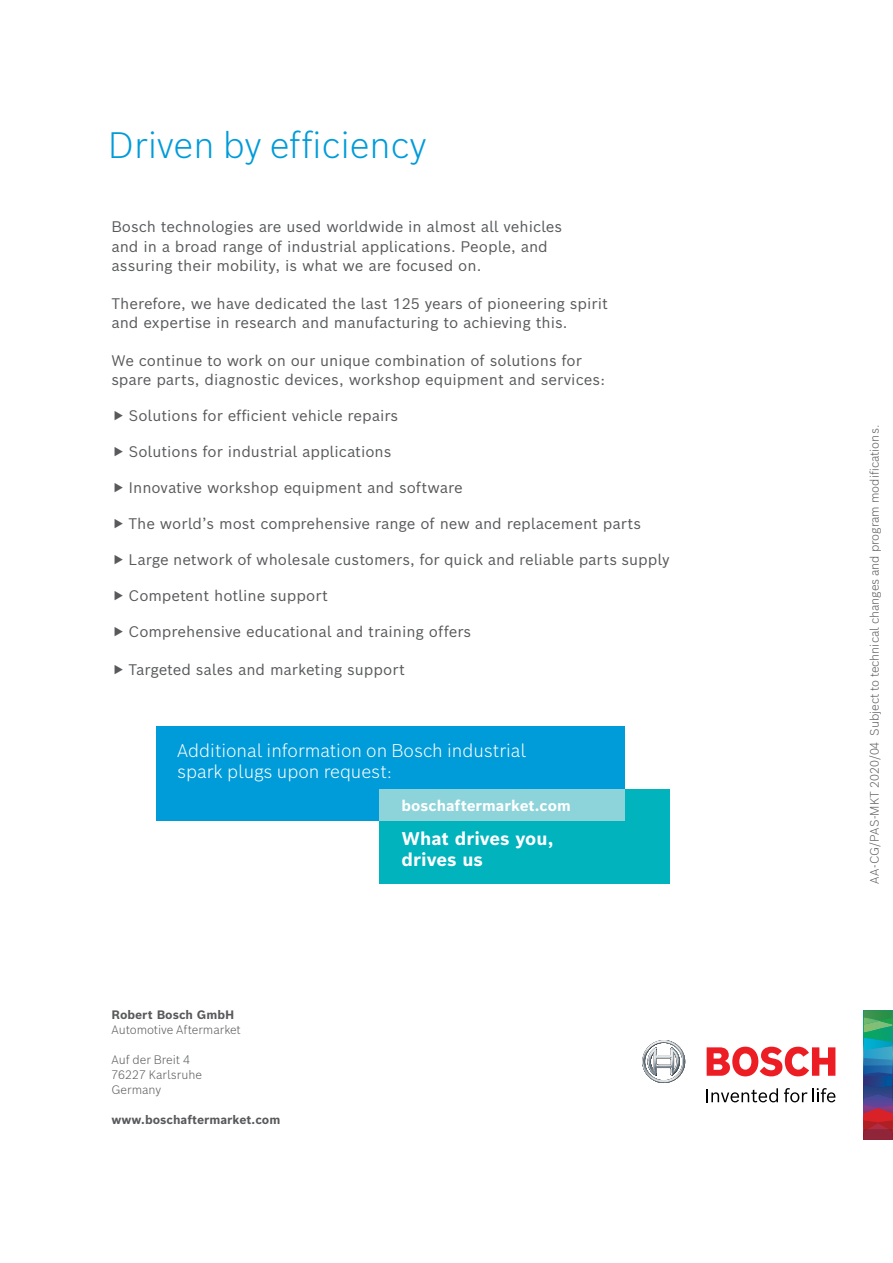
<style>
.page{position:relative;width:893px;height:1263px;background:#fff}
.page>*{position:absolute;margin:0;border:0;box-sizing:border-box;transform-origin:0 0}
.t1{font:300 36px "Bosch Sans";color:#009bd9}
.t2{font:300 18px/21px "Bosch Sans";color:#fff}
.t3{font:700 18px/21px "Bosch Sans";color:#fff}
.t4{font:15px/19.5px "Bosch Sans";color:#58595b}
.t5{font:700 15px "Bosch Sans";color:#fff}
.t6{font:300 12px/15px "Bosch Sans";color:#58595b}
.t7{font:700 12px "Bosch Sans";color:#58595b}
</style>
<div class="page">
<svg style="left:864px;top:1010px;width:29px;height:129px;background:#4d667a"></svg>
<svg style="left:642px;top:1040px;width:43px;height:43px"></svg>
<svg style="left:707px;top:1088px;width:71px;height:14px"></svg>
<svg style="left:784px;top:1088px;width:51px;height:14px"></svg>
<svg style="left:707px;top:1047px;width:128px;height:29px"></svg>
<div style="left:156px;top:726px;width:469px;height:95px;background:#009bd9"></div>
<div style="left:379px;top:789px;width:290px;height:95px;background:#00b3bd"></div>
<div style="left:379px;top:789px;width:246px;height:32px;background:#8dd4da"></div>
<h1 class="t1" style="left:108px;top:121px;width:320px">Driven by efficiency</h1>
<p class="t4" style="left:111px;top:217px;width:452px">Bosch technologies are used worldwide in almost all vehicles and in a broad range of industrial applications. People, and assuring their mobility, is what we are focused on.</p>
<p class="t4" style="left:111px;top:293px;width:498px">Therefore, we have dedicated the last 125 years of pioneering spirit and expertise in research and manufacturing to achieving this.</p>
<p class="t4" style="left:111px;top:350px;width:495px">We continue to work on our unique combination of solutions for spare parts, diagnostic devices, workshop equipment and services:</p>
<p class="t4" style="left:128px;top:406px;width:271px">Solutions for efficient vehicle repairs</p>
<p class="t4" style="left:128px;top:442px;width:265px">Solutions for industrial applications</p>
<p class="t4" style="left:128px;top:478px;width:336px">Innovative workshop equipment and software</p>
<p class="t4" style="left:128px;top:514px;width:514px">The world’s most comprehensive range of new and replacement parts</p>
<p class="t4" style="left:128px;top:550px;width:543px">Large network of wholesale customers, for quick and reliable parts supply</p>
<p class="t4" style="left:128px;top:586px;width:201px">Competent hotline support</p>
<p class="t4" style="left:128px;top:622px;width:344px">Comprehensive educational and training offers</p>
<p class="t4" style="left:128px;top:659px;width:278px">Targeted sales and marketing support</p>
<p class="t2" style="left:177px;top:739px;width:350px">Additional information on Bosch industrial spark plugs upon request:</p>
<p class="t5" style="left:402px;top:796px;width:171px">boschaftermarket.com</p>
<p class="t7" style="left:111px;top:1007px;width:124px">Robert Bosch GmbH</p>
<p class="t6" style="left:111px;top:1022px;width:131px">Automotive Aftermarket</p>
<p class="t6" style="left:111px;top:1052px;width:92px">Auf der Breit 4<br>76227 Karlsruhe<br>Germany</p>
<p class="t7" style="left:111px;top:1112px;width:170px">www.boschaftermarket.com</p>
<p class="t3" style="left:402px;top:828px;width:153px">What drives you, drives us</p>
<p class="t6" style="left:867px;top:884px;width:461px;rotate:-90deg">AA-CG/PAS-MKT 2020/04 Subject to technical changes and program modifications.</p>
</div>
